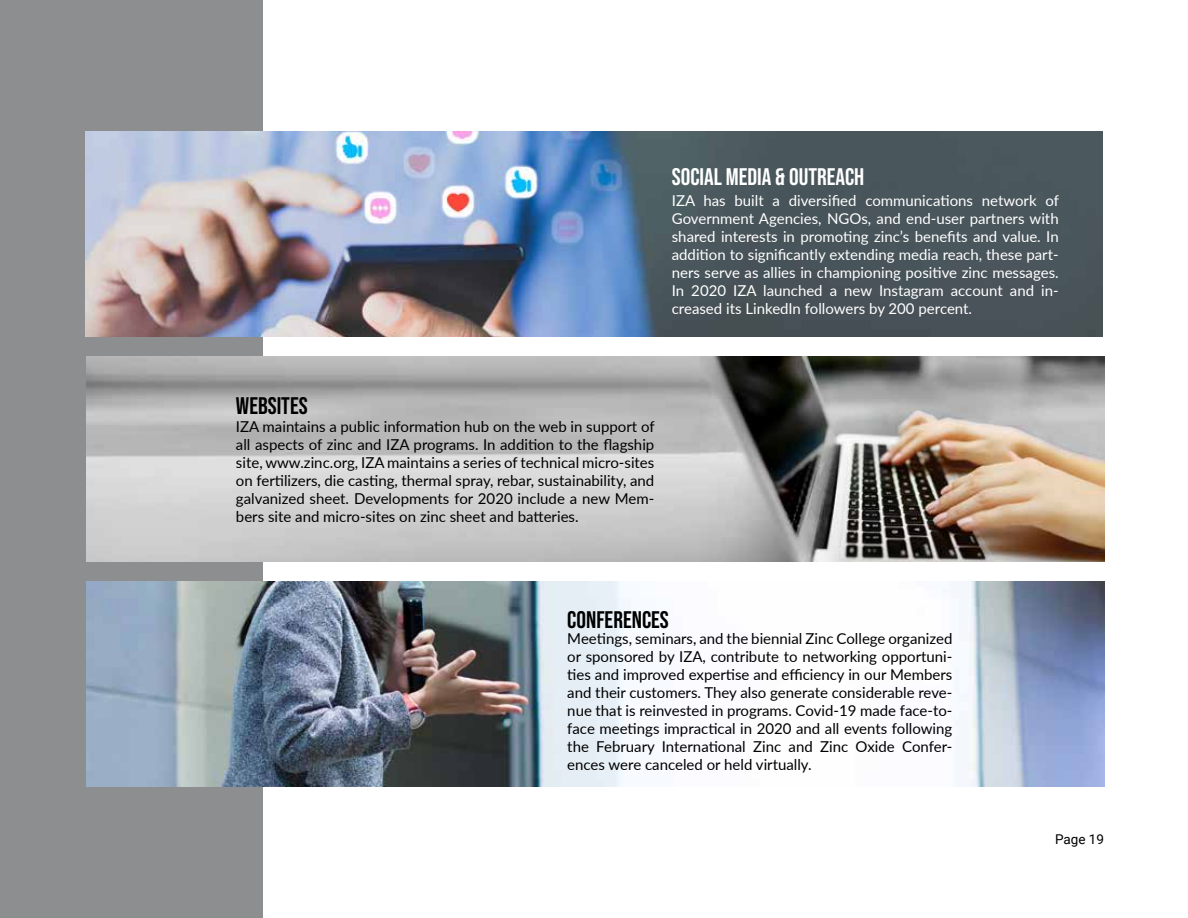
<style>
.page{position:relative;width:1188px;height:918px;background:#fff}
.page>*{position:absolute;margin:0;border:0;box-sizing:border-box;transform-origin:0 0}
.t1{font:24px "Bebas Neue";color:#fff}
.t2{font:24px "Bebas Neue";color:#000}
.t3{font:15px/18px "Lato";color:#000;text-align:justify}
.t4{font:15px/18px "Lato";color:#fff;text-align:justify}
.t5{font:13.5px "Roboto";color:#000}
</style>
<div class="page">
<div style="left:0;top:0;width:263px;height:918px;background:#8d8e90"></div>
<img style="left:86px;top:581px;width:1018px;height:205px">
<img style="left:86px;top:357px;width:1018px;height:204px">
<img style="left:86px;top:132px;width:1016px;height:205px">
<h1 class="t1" style="left:672px;top:163px;width:194px">SOCIAL MEDIA &amp; OUTREACH</h1>
<p class="t4" style="left:672px;top:191px;width:389px">IZA has built a diversified communications network of Government Agencies, NGOs, and end-user partners with shared interests in promoting zinc’s benefits and value. In addition to significantly extending media reach, these part&shy;ners serve as allies in championing positive zinc messages.<br>In 2020 IZA launched a new Instagram account and in&shy;creased its LinkedIn followers by 200 percent.</p>
<h1 class="t2" style="left:236px;top:392px;width:73px">WEBSITES</h1>
<p class="t3" style="left:236px;top:417px;width:420px">IZA maintains a public information hub on the web in support of all aspects of zinc and IZA programs. In addition to the flagship site, www.zinc.org, IZA maintains a series of technical micro-sites on fertilizers, die casting, thermal spray, rebar, sustainability, and galvanized sheet. Developments for 2020 include a new Mem&shy;bers site and micro-sites on zinc sheet and batteries.</p>
<h1 class="t2" style="left:567px;top:606px;width:103px">CONFERENCES</h1>
<p class="t3" style="left:567px;top:628px;width:387px">Meetings, seminars, and the biennial Zinc College organized or sponsored by IZA, contribute to networking opportuni&shy;ties and improved expertise and efficiency in our Members and their customers. They also generate considerable reve&shy;nue that is reinvested in programs. Covid-19 made face-to&shy;face meetings impractical in 2020 and all events following the February International Zinc and Zinc Oxide Confer&shy;ences were canceled or held virtually.</p>
<p class="t5" style="left:1055px;top:830px;width:51px">Page 19</p>
</div>
